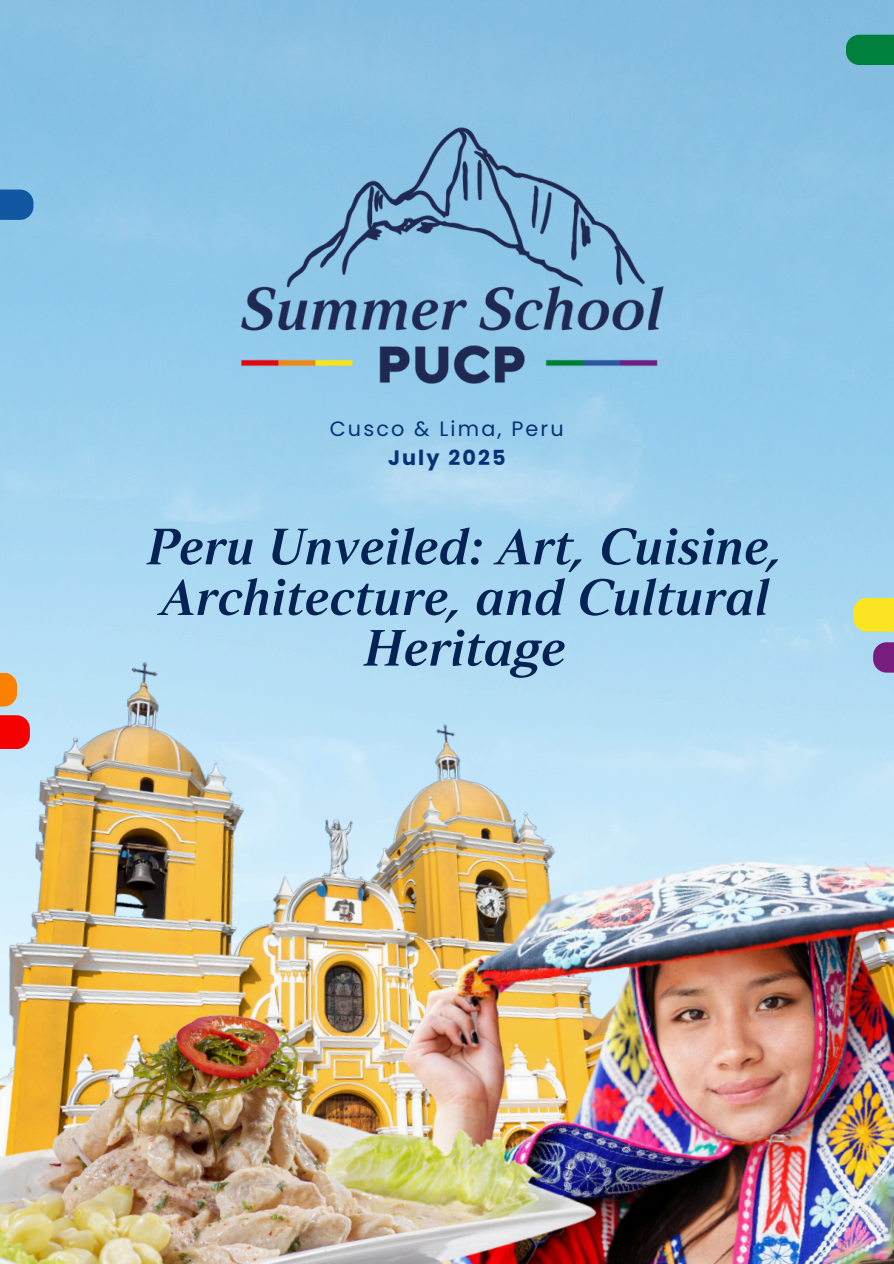
<style>
.page{position:relative;width:894px;height:1264px;background:#fff}
.page>*{position:absolute;margin:0;border:0;box-sizing:border-box;transform-origin:0 0}
.t1{font:51px/50.7px "Strato Pro Demi Bold It";color:#042354;text-align:center}
.t2{font:20.7px "Poppins";letter-spacing:.105em;color:#063176}
.t3{font:700 20.7px "Poppins";letter-spacing:.105em;color:#063176}
</style>
<div class="page">
<img style="left:0;top:0;width:893px;height:502px">
<img style="left:0;top:502px;width:893px;height:311px">
<img style="left:377px;top:774px;width:516px;height:489px">
<img style="left:156px;top:108px;width:582px;height:289px">
<div style="left:0;top:672px;width:17px;height:34px;background:#fc8001"></div>
<div style="left:0;top:715px;width:30px;height:34px;background:#f60101"></div>
<div style="left:845px;top:35px;width:48px;height:30px;background:#00803d"></div>
<div style="left:0;top:189px;width:33px;height:31px;background:#1257a1"></div>
<div style="left:853px;top:598px;width:40px;height:33px;background:#fbe422"></div>
<svg style="left:872px;top:642px;width:21px;height:30px"></svg>
<img style="left:0;top:813px;width:697px;height:450px">
<p class="t2" style="left:330px;top:414px;width:235px">Cusco &amp; Lima, Peru</p>
<p class="t3" style="left:388px;top:443px;width:119px">July 2025</p>
<p class="t1" style="left:147px;top:526px;width:637px">Peru Unveiled: Art, Cuisine,<br>Architecture, and Cultural<br>Heritage</p>
</div>
